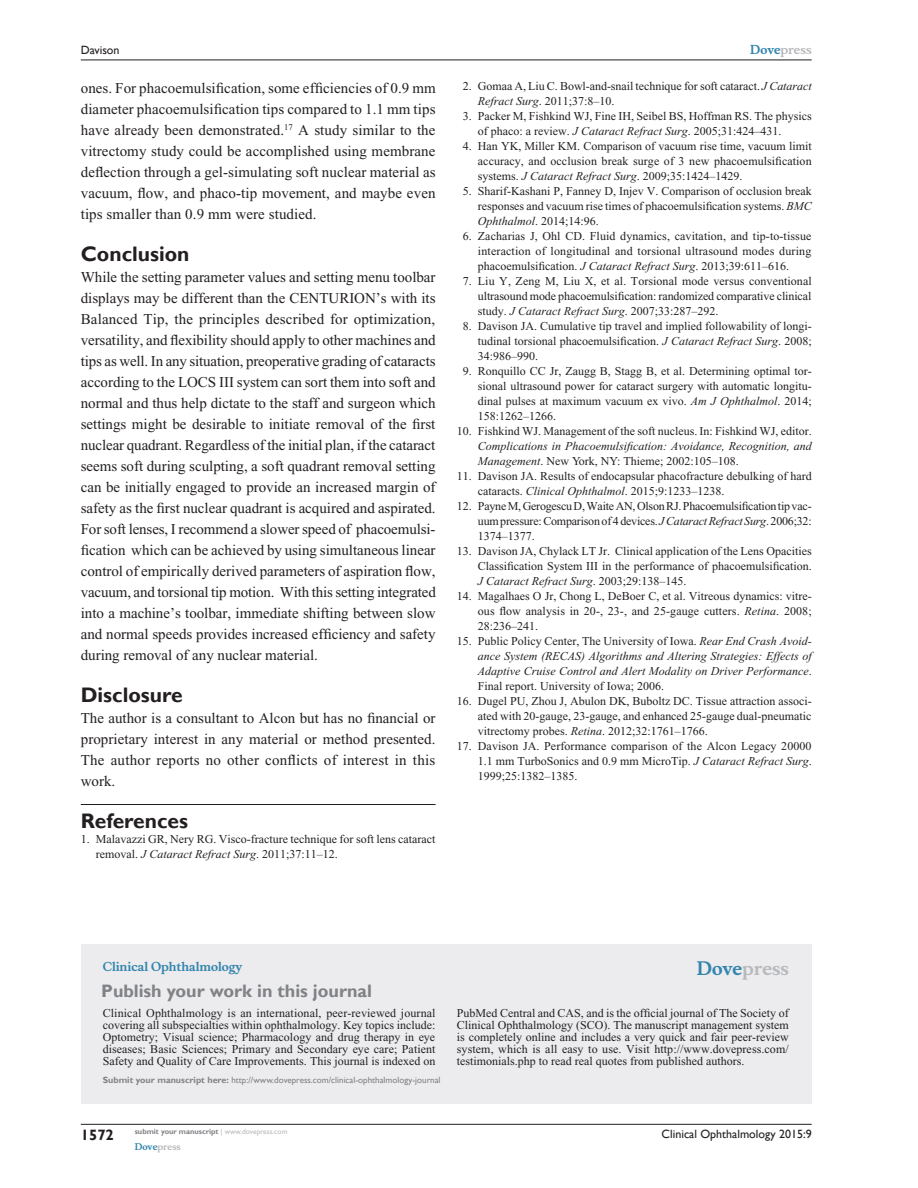
<style>
.page{position:relative;width:918px;height:1188px;background:#fff}
.page>*{position:absolute;margin:0;border:0;box-sizing:border-box;transform-origin:0 0}
.RefH{font:700 21px "Gill Sans";color:#231f20}
.PromBx-H1{font:700 18px "Gill Sans";color:#808285}
.PromBx-Brand{font:700 18px "Musee";color:#b8b9bc}
.TxF{font:15px/21px "Times New Roman";color:#231f20;text-align:justify}
.Tx{font:15px/21px "Times New Roman";letter-spacing:.005em;color:#231f20;text-align:justify}
.t1{font:700 15px "Gill Sans";color:#231f20}
.RefNL2{font:12px/15px "Times New Roman";color:#231f20;text-align:justify}
.PromBx-Tx{font:12px/12px "Times New Roman";color:#231f20;text-align:justify}
.RefNL2-2{font:italic 12px/15px "Times New Roman";color:#231f20;text-align:justify}
.RefNL1{font:12px/15px "Times New Roman";color:#231f20}
.t2{font:12px "Gill Sans";color:#231f20}
.PromBx-JrnlName{font:700 12px "Musee";color:#3485ae}
.t3{font:700 12px "Musee";color:#b8b9bc}
.PromBx-SubmitMssWebA{font:9px "Gill Sans";color:#808285}
.t4{font:700 9px "Musee";color:#b8b9bc}
.t5{font:700 7.5px "Gill Sans";color:#808285}
.s1{font-style:italic}
.s2{color:#3485ae}
.s3{font-style:normal}
.s4{font-weight:700}
.s5{font-weight:400;color:#b8b9bc}
</style>
<div class="page">
<div style="left:81px;top:944px;width:731px;height:159px;background:#ececee"></div>
<hr style="left:81px;top:1124px;width:731px;height:1px;background:#231f20">
<hr style="left:81px;top:60px;width:731px;height:1px;background:#231f20">
<hr style="left:81px;top:804px;width:355px;height:1px;background:#231f20">
<p class="t2" style="left:81px;top:43px;width:40px">Davison</p>
<p class="Tx" style="left:81px;top:77px;width:356px">ones. For phacoemulsification, some efficiencies of 0.9 mm diameter phacoemulsification tips compared to 1.1 mm tips have already been demonstrated.<sup>17</sup> A study similar to the vitrectomy study could be accomplished using membrane deflection through a gel-simulating soft nuclear material as vacuum, flow, and phaco-tip movement, and maybe even tips smaller than 0.9 mm were studied.</p>
<h1 class="RefH" style="left:81px;top:241px;width:110px">Conclusion</h1>
<p class="TxF" style="left:81px;top:266px;width:357px">While the setting parameter values and setting menu toolbar displays may be different than the CENTURION’s with its Balanced Tip, the principles described for optimization, versatility, and flexibility should apply to other machines and tips as well. In any situation, preoperative grading of cataracts according to the LOCS III system can sort them into soft and normal and thus help dictate to the staff and surgeon which settings might be desirable to initiate removal of the first nuclear quadrant. Regardless of the initial plan, if the cataract seems soft during sculpting, a soft quadrant removal setting can be initially engaged to provide an increased margin of safety as the first nuclear quadrant is acquired and aspirated.<br>For soft lenses, I recommend a slower speed of phacoemulsi&shy;fication which can be achieved by using simultaneous linear control of empirically derived parameters of aspiration flow, vacuum, and torsional tip motion. With this setting integrated into a machine’s toolbar, immediate shifting between slow and normal speeds provides increased efficiency and safety during removal of any nuclear material.</p>
<h1 class="RefH" style="left:81px;top:682px;width:103px">Disclosure</h1>
<p class="TxF" style="left:81px;top:707px;width:356px">The author is a consultant to Alcon but has no financial or proprietary interest in any material or method presented.<br>The author reports no other conflicts of interest in this work.</p>
<p class="RefH" style="left:81px;top:808px;width:109px">References</p>
<p class="RefNL1" style="left:96px;top:831px;width:341px;text-indent:-15px">1. Malavazzi GR, Nery RG. Visco-fracture technique for soft lens cataract removal. <span class="s1">J Cataract Refract Surg</span>. 2011;37:11–12.</p>
<p class="t3" style="left:750px;top:43px;width:63px"><span class="s2">Dove</span>press</p>
<p class="RefNL2" style="left:478px;top:79px;width:335px;text-indent:-15px">2. Gomaa A, Liu C. Bowl-and-snail technique for soft cataract. <span class="s1">J Cataract<br>Refract Surg</span>. 2011;37:8–10.</p>
<p class="RefNL2" style="left:478px;top:109px;width:335px;text-indent:-15px">3. Packer M, Fishkind WJ, Fine IH, Seibel BS, Hoffman RS. The physics of phaco: a review. <span class="s1">J Cataract Refract Surg</span>. 2005;31:424–431.</p>
<p class="RefNL2" style="left:478px;top:139px;width:335px;text-indent:-15px">4. Han YK, Miller KM. Comparison of vacuum rise time, vacuum limit accuracy, and occlusion break surge of 3 new phacoemulsification systems. <span class="s1">J Cataract Refract Surg</span>. 2009;35:1424–1429.</p>
<p class="RefNL2" style="left:478px;top:184px;width:335px;text-indent:-15px">5. Sharif-Kashani P, Fanney D, Injev V. Comparison of occlusion break responses and vacuum rise times of phacoemulsification systems. <span class="s1">BMC Ophthalmol</span>. 2014;14:96.</p>
<p class="RefNL2" style="left:478px;top:229px;width:335px;text-indent:-15px">6. Zacharias J, Ohl CD. Fluid dynamics, cavitation, and tip-to-tissue interaction of longitudinal and torsional ultrasound modes during phacoemulsification. <span class="s1">J Cataract Refract Surg</span>. 2013;39:611–616.</p>
<p class="RefNL2" style="left:478px;top:274px;width:335px;text-indent:-15px">7. Liu Y, Zeng M, Liu X, et al. Torsional mode versus conventional ultrasound mode phacoemulsification: randomized comparative clinical study. <span class="s1">J Cataract Refract Surg</span>. 2007;33:287–292.</p>
<p class="RefNL2" style="left:478px;top:319px;width:335px;text-indent:-15px">8. Davison JA. Cumulative tip travel and implied followability of longi&shy;tudinal torsional phacoemulsification. <span class="s1">J Cataract Refract Surg</span>. 2008; 34:986–990.</p>
<p class="RefNL2" style="left:478px;top:364px;width:335px;text-indent:-15px">9. Ronquillo CC Jr, Zaugg B, Stagg B, et al. Determining optimal tor&shy;sional ultrasound power for cataract surgery with automatic longitu&shy;dinal pulses at maximum vacuum ex vivo. <span class="s1">Am J Ophthalmol</span>. 2014; 158:1262–1266.</p>
<p class="RefNL2" style="left:478px;top:424px;width:335px;text-indent:-21px">10. Fishkind WJ. Management of the soft nucleus. In: Fishkind WJ, editor.<br><span class="s1">Complications in Phacoemulsification: Avoidance, Recognition, and Management</span>. New York, NY: Thieme; 2002:105–108.</p>
<p class="RefNL2" style="left:478px;top:469px;width:335px;text-indent:-21px">11. Davison JA. Results of endocapsular phacofracture debulking of hard cataracts. <span class="s1">Clinical Ophthalmol</span>. 2015;9:1233–1238.</p>
<p class="RefNL2" style="left:478px;top:499px;width:335px;text-indent:-21px">12. Payne M, Gerogescu D, Waite AN, Olson RJ. Phacoemulsification tip vac&shy;uum pressure: Comparison of 4 devices. <span class="s1">J Cataract Refract Surg</span>. 2006;32:<br>1374–1377.</p>
<p class="RefNL2" style="left:478px;top:544px;width:335px;text-indent:-21px">13. Davison JA, Chylack LT Jr. Clinical application of the Lens Opacities Classification System III in the performance of phacoemulsification.<br><span class="s1">J Cataract Refract Surg</span>. 2003;29:138–145.</p>
<p class="RefNL2" style="left:478px;top:589px;width:335px;text-indent:-21px">14. Magalhaes O Jr, Chong L, DeBoer C, et al. Vitreous dynamics: vitre&shy;ous flow analysis in 20-, 23-, and 25-gauge cutters. <span class="s1">Retina</span>. 2008; 28:236–241.</p>
<p class="RefNL2-2" style="left:478px;top:634px;width:335px;text-indent:-21px"><span class="s3">15. Public Policy Center, The University of Iowa.</span> Rear End Crash Avoid&shy;ance System (RECAS) Algorithms and Altering Strategies: Effects of Adaptive Cruise Control and Alert Modality on Driver Performance<span class="s3">.<br>Final report. University of Iowa; 2006.</span></p>
<p class="RefNL2" style="left:478px;top:694px;width:335px;text-indent:-21px">16. Dugel PU, Zhou J, Abulon DK, Buboltz DC. Tissue attraction associ&shy;ated with 20-gauge, 23-gauge, and enhanced 25-gauge dual-pneumatic vitrectomy probes. <span class="s1">Retina</span>. 2012;32:1761–1766.</p>
<p class="RefNL2" style="left:478px;top:739px;width:335px;text-indent:-21px">17. Davison JA. Performance comparison of the Alcon Legacy 20000<br>1.1 mm TurboSonics and 0.9 mm MicroTip. <span class="s1">J Cataract Refract Surg</span>.<br>1999;25:1382–1385.</p>
<p class="PromBx-JrnlName" style="left:103px;top:959px;width:141px">Clinical Ophthalmology</p>
<p class="PromBx-H1" style="left:101px;top:980px;width:272px">Publish your work in this journal</p>
<p class="PromBx-Brand" style="left:697px;top:958px;width:94px"><span class="s2">Dove</span>press</p>
<p class="PromBx-Tx" style="left:103px;top:1007px;width:334px">Clinical Ophthalmology is an international, peer-reviewed journal covering all subspecialties within ophthalmology. Key topics include:<br>Optometry; Visual science; Pharmacology and drug therapy in eye diseases; Basic Sciences; Primary and Secondary eye care; Patient Safety and Quality of Care Improvements. This journal is indexed on</p>
<p class="PromBx-Tx" style="left:457px;top:1007px;width:333px">PubMed Central and CAS, and is the official journal of The Society of Clinical Ophthalmology (SCO). The manuscript management system is completely online and includes a very quick and fair peer-review system, which is all easy to use. Visit http://www.dovepress.com/ testimonials.php to read real quotes from published authors.</p>
<p class="PromBx-SubmitMssWebA" style="left:103px;top:1075px;width:339px"><span class="s4">Submit your manuscript here:</span> http://www.dovepress.com/clinical-ophthalmology-journal</p>
<p class="t1" style="left:81px;top:1126px;width:35px">1572</p>
<p class="t5" style="left:135px;top:1127px;width:154px">submit your manuscript <span class="s5">| www.dovepress.com</span></p>
<p class="t4" style="left:135px;top:1141px;width:48px"><span class="s2">Dove</span>press</p>
<p class="t2" style="left:662px;top:1127px;width:152px">Clinical Ophthalmology 2015:9</p>
</div>
